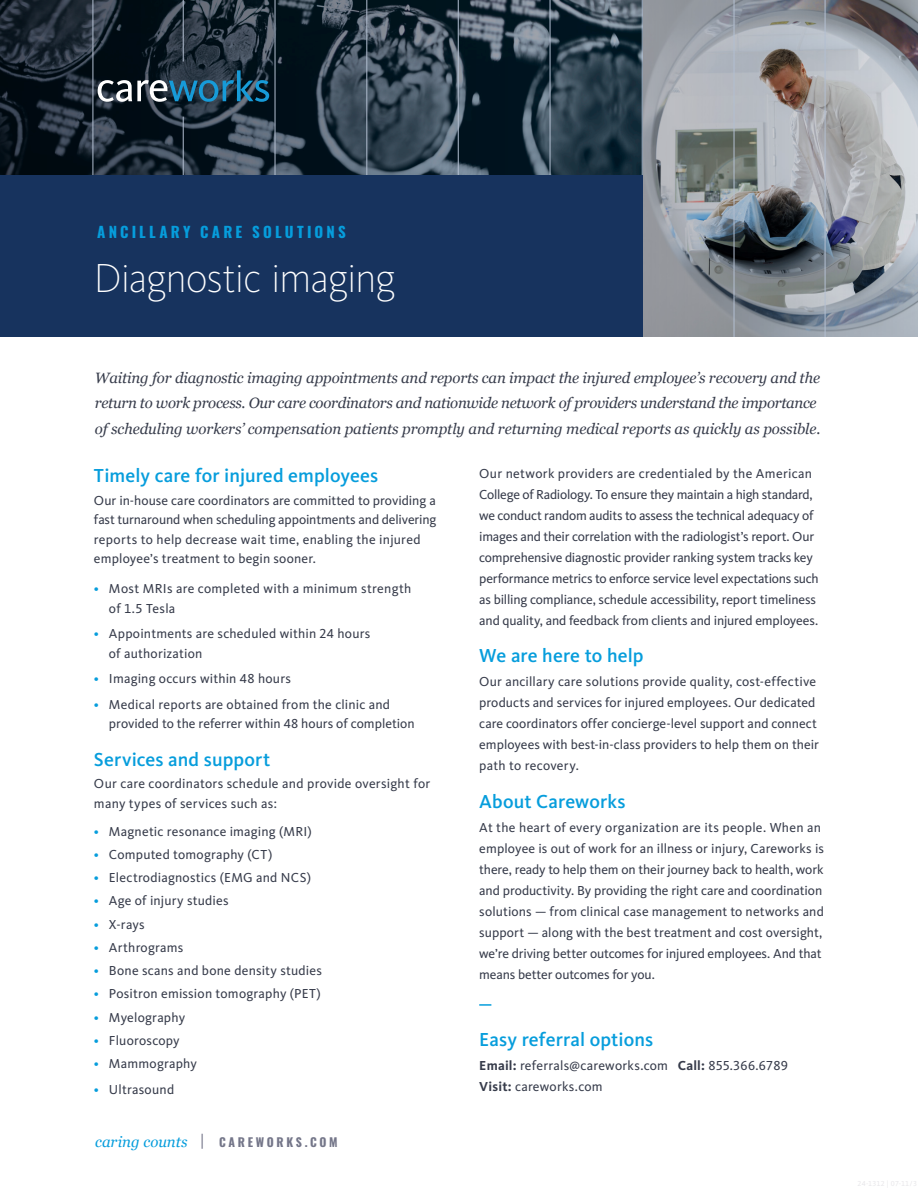
<style>
.page{position:relative;width:918px;height:1188px;background:#fff}
.page>*{position:absolute;margin:0;border:0;box-sizing:border-box;transform-origin:0 0}
.t1{font:200 42px "Kievit OT";letter-spacing:-.025em;color:#fff}
.t2{font:500 19.5px "Kievit OT";letter-spacing:.005em;color:#069ddc}
.Intro{font:italic 15px/25.5px "Georgia";letter-spacing:-.01em;color:#373c4b}
.Pre-title{font:700 15px "Oswald";letter-spacing:.215em;color:#069ddc}
.Body{font:13.5px/21px "Kievit OT";letter-spacing:.005em;color:#373c4b}
.Body-2{font:13.5px/21px "Kievit OT";letter-spacing:-.015em;color:#373c4b}
.t3{font:700 12px "Oswald";letter-spacing:.22em;color:#747689}
.s1{color:#069ddc}
.s2{font-family:"Georgia";font-weight:400;font-style:italic;font-size:15px;color:#069ddc}
.s3{font-family:"Kievit OT";font-weight:400;font-size:15px}
.s4{font-weight:700}
</style>
<div class="page">
<svg style="left:0;top:0;width:918px;height:337px;background:#58626b"></svg>
<hr style="left:93px;top:0;width:1px;height:337px;background:#b3bfd1">
<hr style="left:183px;top:117px;width:1px;height:220px;background:#b3bfd1">
<hr style="left:183px;top:0;width:1px;height:62px;background:#b3bfd1">
<hr style="left:275px;top:0;width:1px;height:337px;background:#b3bfd1">
<hr style="left:367px;top:0;width:1px;height:337px;background:#b3bfd1">
<hr style="left:458px;top:0;width:1px;height:337px;background:#b3bfd1">
<hr style="left:550px;top:0;width:1px;height:337px;background:#b3bfd1">
<hr style="left:642px;top:0;width:1px;height:337px;background:#b3bfd1">
<hr style="left:734px;top:0;width:1px;height:337px;background:#b3bfd1">
<hr style="left:825px;top:0;width:1px;height:337px;background:#b3bfd1">
<div style="left:0;top:175px;width:643px;height:162px;background:#17335e"></div>
<svg style="left:479px;top:1004px;width:12px;height:2px"></svg>
<svg style="left:98px;top:70px;width:171px;height:32px;background:#335163"></svg>
<p class="Pre-title" style="left:97px;top:224px;width:250px">ANCILLARY CARE SOLUTIONS</p>
<h1 class="t1" style="left:94px;top:253px;width:303px">Diagnostic imaging</h1>
<p class="Intro" style="left:95px;top:364px;width:727px">Waiting for diagnostic imaging appointments and reports can impact the injured employee’s recovery and the return to work process. Our care coordinators and nationwide network of providers understand the importance of scheduling workers’ compensation patients promptly and returning medical reports as quickly as possible.</p>
<h2 class="t2" style="left:94px;top:464px;width:286px">Timely care for injured employees</h2>
<p class="Body" style="left:94px;top:490px;width:344px;line-height:19.5px">Our in-house care coordinators are committed to providing a fast turnaround when scheduling appointments and delivering reports to help decrease wait time, enabling the injured employee’s treatment to begin sooner.</p>
<p class="Body" style="left:109px;top:579px;width:304px;line-height:19.5px;text-indent:-15px"><span class="s1">•</span> Most MRIs are completed with a minimum strength of 1.5 Tesla</p>
<p class="Body" style="left:109px;top:624px;width:263px;line-height:19.5px;text-indent:-15px"><span class="s1">•</span> Appointments are scheduled within 24 hours of authorization</p>
<p class="Body" style="left:94px;top:668px;width:199px"><span class="s1">•</span> Imaging occurs within 48 hours</p>
<p class="Body" style="left:109px;top:694px;width:307px;line-height:19.5px;text-indent:-15px"><span class="s1">•</span> Medical reports are obtained from the clinic and provided to the referrer within 48 hours of completion</p>
<h2 class="t2" style="left:94px;top:747px;width:178px">Services and support</h2>
<p class="Body" style="left:94px;top:774px;width:338px;line-height:19.5px">Our care coordinators schedule and provide oversight for many types of services such as:</p>
<p class="Body" style="left:94px;top:820px;width:219px"><span class="s1">•</span> Magnetic resonance imaging (MRI)</p>
<p class="Body" style="left:94px;top:844px;width:180px"><span class="s1">•</span> Computed tomography (CT)</p>
<p class="Body" style="left:94px;top:867px;width:219px"><span class="s1">•</span> Electrodiagnostics (EMG and NCS)</p>
<p class="Body" style="left:94px;top:890px;width:136px"><span class="s1">•</span> Age of injury studies</p>
<p class="Body" style="left:94px;top:913px;width:52px"><span class="s1">•</span> X-rays</p>
<p class="Body" style="left:94px;top:937px;width:91px"><span class="s1">•</span> Arthrograms</p>
<p class="Body" style="left:94px;top:960px;width:230px"><span class="s1">•</span> Bone scans and bone density studies</p>
<p class="Body" style="left:94px;top:983px;width:228px"><span class="s1">•</span> Positron emission tomography (PET)</p>
<p class="Body" style="left:94px;top:1006px;width:93px"><span class="s1">•</span> Myelography</p>
<p class="Body" style="left:94px;top:1030px;width:87px"><span class="s1">•</span> Fluoroscopy</p>
<p class="Body" style="left:94px;top:1053px;width:105px"><span class="s1">•</span> Mammography</p>
<p class="Body" style="left:94px;top:1078px;width:82px"><span class="s1">•</span> Ultrasound</p>
<p class="t3" style="left:95px;top:1136px;width:244px"><span class="s2">caring counts</span> <span class="s3">|</span> CAREWORKS.COM</p>
<p class="Body-2" style="left:479px;top:463px;width:341px">Our network providers are credentialed by the American College of Radiology. To ensure they maintain a high standard, we conduct random audits to assess the technical adequacy of images and their correlation with the radiologist’s report. Our comprehensive diagnostic provider ranking system tracks key performance metrics to enforce service level expectations such as billing compliance, schedule accessibility, report timeliness and quality, and feedback from clients and injured employees.</p>
<h2 class="t2" style="left:479px;top:644px;width:166px">We are here to help</h2>
<p class="Body" style="left:479px;top:671px;width:341px">Our ancillary care solutions provide quality, cost-effective products and services for injured employees. Our dedicated care coordinators offer concierge-level support and connect employees with best-in-class providers to help them on their path to recovery.</p>
<h2 class="t2" style="left:479px;top:789px;width:148px">About Careworks</h2>
<p class="Body" style="left:479px;top:817px;width:346px">At the heart of every organization are its people. When an employee is out of work for an illness or injury, Careworks is there, ready to help them on their journey back to health, work and productivity. By providing the right care and coordination solutions — from clinical case management to networks and support — along with the best treatment and cost oversight, we’re driving better outcomes for injured employees. And that means better outcomes for you.</p>
<h2 class="t2" style="left:479px;top:1028px;width:175px">Easy referral options</h2>
<p class="Body" style="left:479px;top:1055px;width:310px"><span class="s4">Email:</span> referrals@careworks.com <span class="s4">Call:</span> 855.366.6789<br><span class="s4">Visit:</span> careworks.com</p>
</div>
